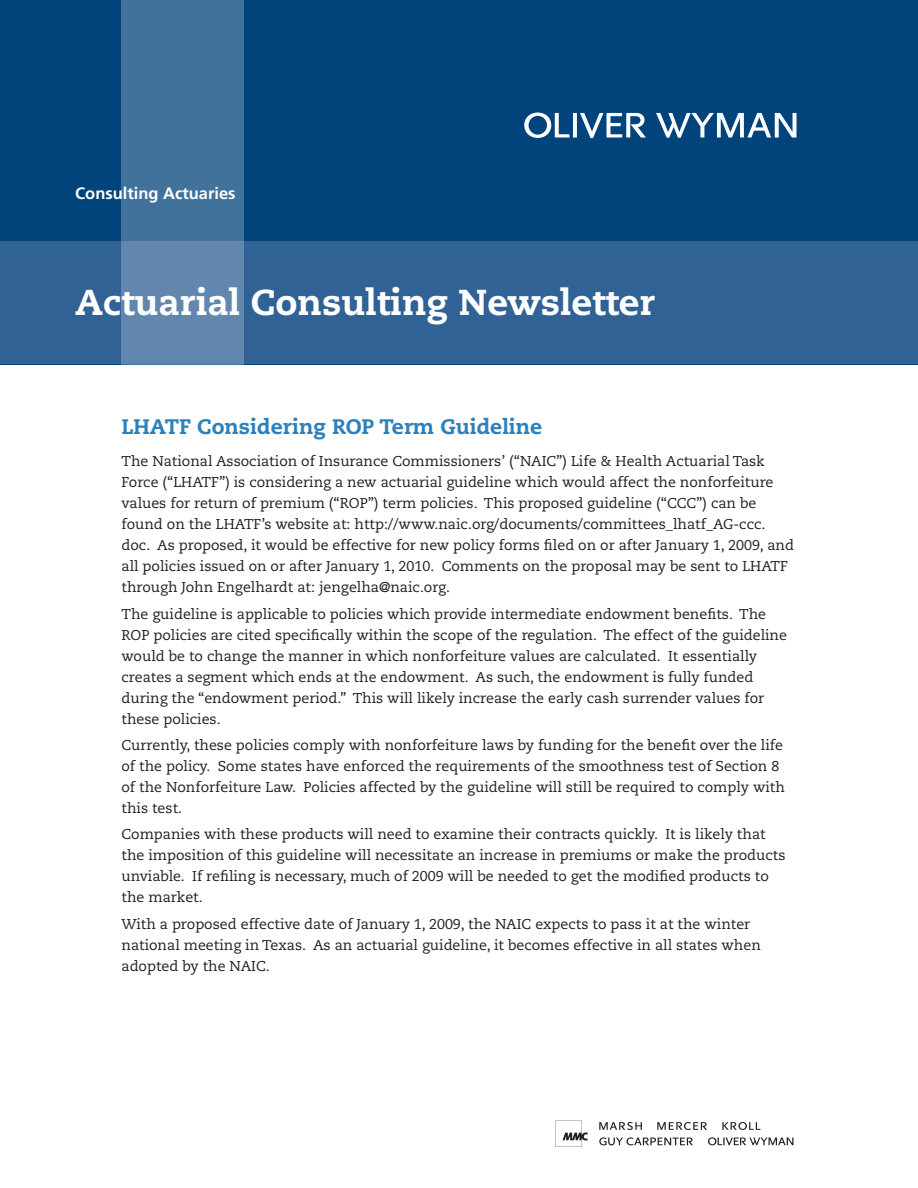
<style>
.page{position:relative;width:918px;height:1188px;background:#fff}
.page>*{position:absolute;margin:0;border:0;box-sizing:border-box;transform-origin:0 0}
.Cover_Title{font:800 36px "Caecilia LT Std";color:#fff}
.Heading_1{font:800 21px "Caecilia LT Std";color:#2c81bb}
.Sub-nomenclature{font:700 16.5px "Frutiger LT Std";color:#fff}
.t1{font:14.25px/21px "Caecilia LT Std";color:#231f20}
</style>
<div class="page">
<div style="left:0;top:0;width:918px;height:364px;background:#00447b"></div>
<div style="left:0;top:242px;width:918px;height:122px;background:#306295"></div>
<svg style="left:122px;top:0;width:122px;height:364px;fill:#40729c"></svg>
<svg style="left:524px;top:112px;width:122px;height:26px"></svg>
<svg style="left:656px;top:113px;width:140px;height:25px"></svg>
<svg style="left:555px;top:1121px;width:33px;height:26px"></svg>
<svg style="left:599px;top:1122px;width:43px;height:8px"></svg>
<svg style="left:657px;top:1122px;width:50px;height:8px"></svg>
<svg style="left:722px;top:1122px;width:38px;height:8px"></svg>
<svg style="left:708px;top:1137px;width:86px;height:8px"></svg>
<svg style="left:599px;top:1137px;width:94px;height:8px"></svg>
<p class="Sub-nomenclature" style="left:75px;top:184px;width:162px">Consulting Actuaries</p>
<p class="Cover_Title" style="left:75px;top:280px;width:581px">Actuarial Consulting Newsletter</p>
<p class="Heading_1" style="left:122px;top:414px;width:422px">LHATF Considering ROP Term Guideline</p>
<p class="t1" style="left:122px;top:451px;width:674px">The National Association of Insurance Commissioners’ (“NAIC”) Life &amp; Health Actuarial Task Force (“LHATF”) is considering a new actuarial guideline which would affect the nonforfeiture values for return of premium (“ROP”) term policies. This proposed guideline (“CCC”) can be found on the LHATF’s website at: http://www.naic.org/documents/committees_lhatf_AG-ccc. doc. As proposed, it would be effective for new policy forms filed on or after January 1, 2009, and all policies issued on or after January 1, 2010. Comments on the proposal may be sent to LHATF through John Engelhardt at: jengelha@naic.org.</p>
<p class="t1" style="left:122px;top:603px;width:667px">The guideline is applicable to policies which provide intermediate endowment benefits. The ROP policies are cited specifically within the scope of the regulation. The effect of the guideline would be to change the manner in which nonforfeiture values are calculated. It essentially creates a segment which ends at the endowment. As such, the endowment is fully funded during the “endowment period.” This will likely increase the early cash surrender values for these policies.</p>
<p class="t1" style="left:122px;top:735px;width:665px">Currently, these policies comply with nonforfeiture laws by funding for the benefit over the life of the policy. Some states have enforced the requirements of the smoothness test of Section 8 of the Nonforfeiture Law. Policies affected by the guideline will still be required to comply with this test.</p>
<p class="t1" style="left:122px;top:824px;width:666px">Companies with these products will need to examine their contracts quickly. It is likely that the imposition of this guideline will necessitate an increase in premiums or make the products unviable. If refiling is necessary, much of 2009 will be needed to get the modified products to the market.</p>
<p class="t1" style="left:122px;top:914px;width:641px">With a proposed effective date of January 1, 2009, the NAIC expects to pass it at the winter national meeting in Texas. As an actuarial guideline, it becomes effective in all states when adopted by the NAIC.</p>
</div>
